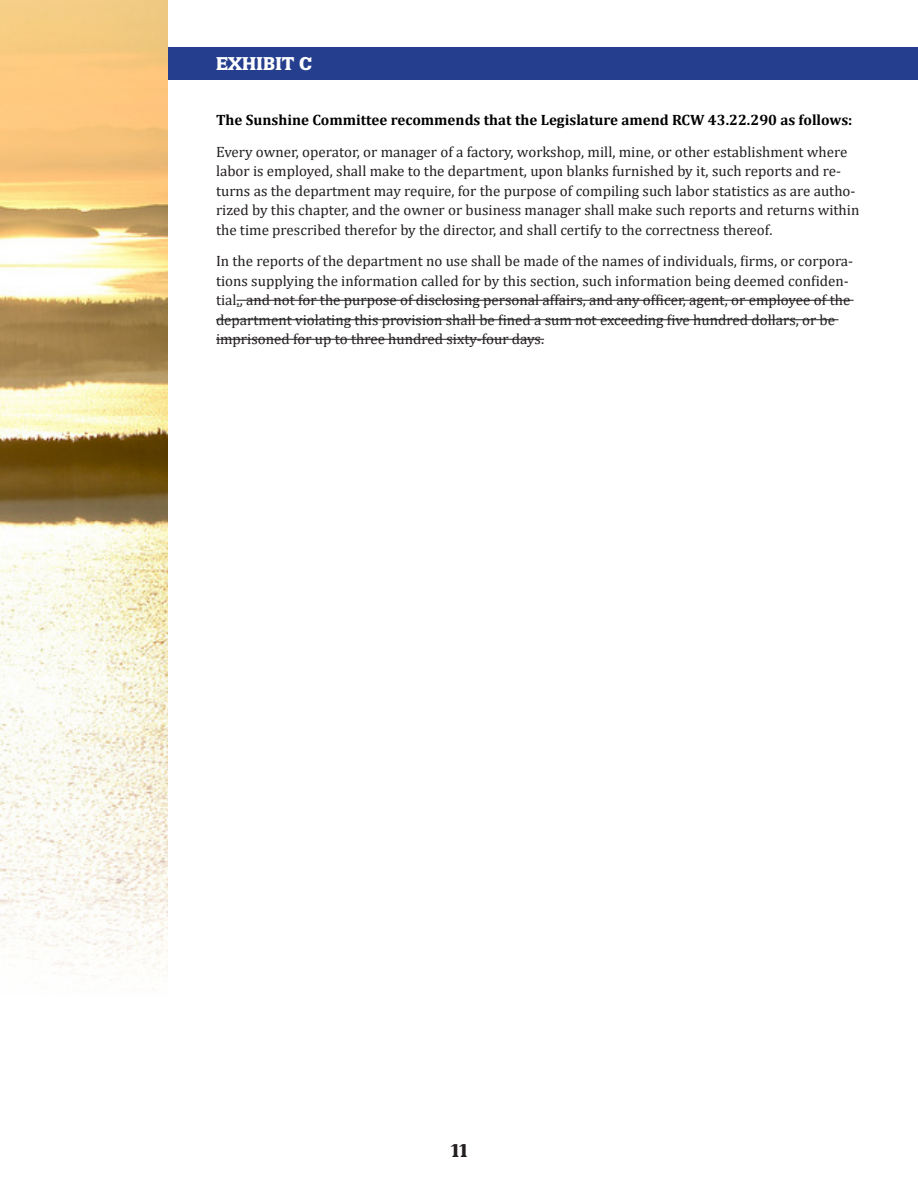
<style>
.page{position:relative;width:918px;height:1188px;background:#fff}
.page>*{position:absolute;margin:0;border:0;box-sizing:border-box;transform-origin:0 0}
.t1{font:900 18px "Latinia";color:#fff}
.t2{font:900 18px "Latinia";color:#231f20}
.t3{font:15px/19.5px "Cambria";color:#231f20}
.t4{font:700 15px "Cambria";color:#000}
</style>
<div class="page">
<img style="left:0;top:0;width:168px;height:981px">
<div style="left:168px;top:47px;width:750px;height:33px;background:#253f8e"></div>
<hr style="left:237px;top:300px;width:617px;height:1px;background:#231f20">
<hr style="left:216px;top:319px;width:622px;height:1px;background:#231f20">
<hr style="left:216px;top:339px;width:328px;height:1px;background:#231f20">
<p class="t1" style="left:216px;top:53px;width:98px">EXHIBIT C</p>
<p class="t4" style="left:216px;top:110px;width:638px">The Sunshine Committee recommends that the Legislature amend RCW 43.22.290 as follows:</p>
<p class="t3" style="left:216px;top:142px;width:645px">Every owner, operator, or manager of a factory, workshop, mill, mine, or other establishment where labor is employed, shall make to the department, upon blanks furnished by it, such reports and re&shy;turns as the department may require, for the purpose of compiling such labor statistics as are autho&shy;rized by this chapter, and the owner or business manager shall make such reports and returns within the time prescribed therefor by the director, and shall certify to the correctness thereof.</p>
<p class="t3" style="left:216px;top:251px;width:639px">In the reports of the department no use shall be made of the names of individuals, firms, or corpora&shy;tions supplying the information called for by this section, such information being deemed confiden&shy;tial., and not for the purpose of disclosing personal affairs, and any officer, agent, or employee of the department violating this provision shall be fined a sum not exceeding five hundred dollars, or be imprisoned for up to three hundred sixty-four days.</p>
<p class="t2" style="left:450px;top:1140px;width:20px">11</p>
</div>
